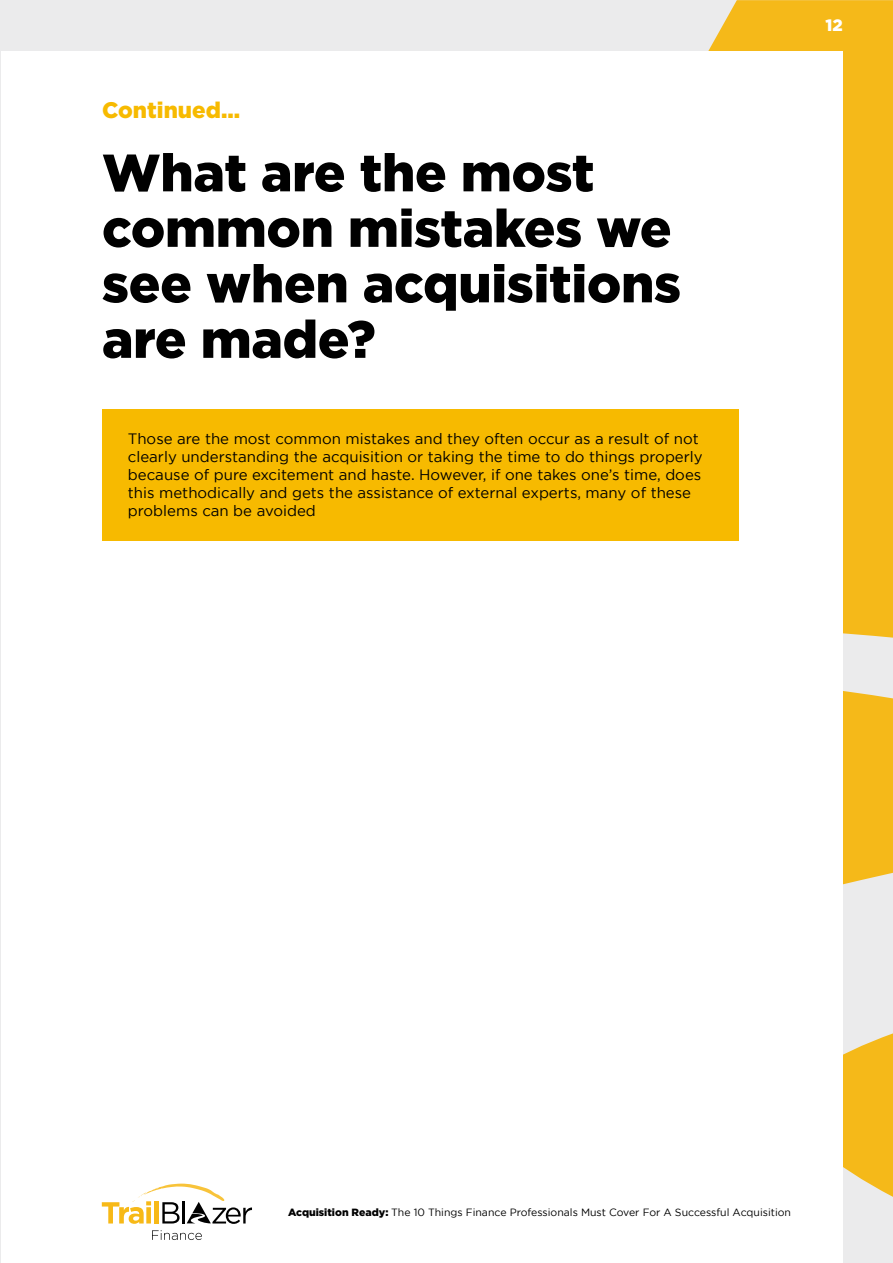
<style>
.page{position:relative;width:893px;height:1263px;background:#fff}
.page>*{position:absolute;margin:0;border:0;box-sizing:border-box;transform-origin:0 0}
.t1{font:900 52.5px/55.5px "Gotham";letter-spacing:-.005em;color:#000}
.t2{font:900 22.5px "Gotham";color:#f7ba00}
.t3{font:900 16.5px "Gotham";color:#fff}
.t4{font:15px/18px "Gotham";color:#000}
.t5{font:10.5px "Gotham";color:#000}
.s1{font-weight:900}
</style>
<div class="page">
<svg style="left:387px;top:0;width:506px;height:638px;background:#f1c85b"></svg>
<svg style="left:843px;top:663px;width:50px;height:600px;background:#f0d07a"></svg>
<div style="left:1px;top:51px;width:842px;height:1212px;background:#fff"></div>
<svg style="left:152px;top:1230px;width:50px;height:10px"></svg>
<svg style="left:102px;top:1183px;width:150px;height:41px"></svg>
<div style="left:102px;top:409px;width:636px;height:131px;background:#f7ba00"></div>
<h2 class="t2" style="left:102px;top:97px;width:140px">Continued...</h2>
<h1 class="t1" style="left:102px;top:144px;width:581px">What are the most common mistakes we see when acquisitions are made?</h1>
<p class="t4" style="left:128px;top:429px;width:576px">Those are the most common mistakes and they often occur as a result of not clearly understanding the acquisition or taking the time to do things properly because of pure excitement and haste. However, if one takes one’s time, does this methodically and gets the assistance of external experts, many of these problems can be avoided</p>
<p class="t3" style="left:825px;top:15px;width:19px">12</p>
<p class="t5" style="left:288px;top:1206px;width:504px"><span class="s1">Acquisition Ready:</span> The 10 Things Finance Professionals Must Cover For A Successful Acquisition</p>
</div>
